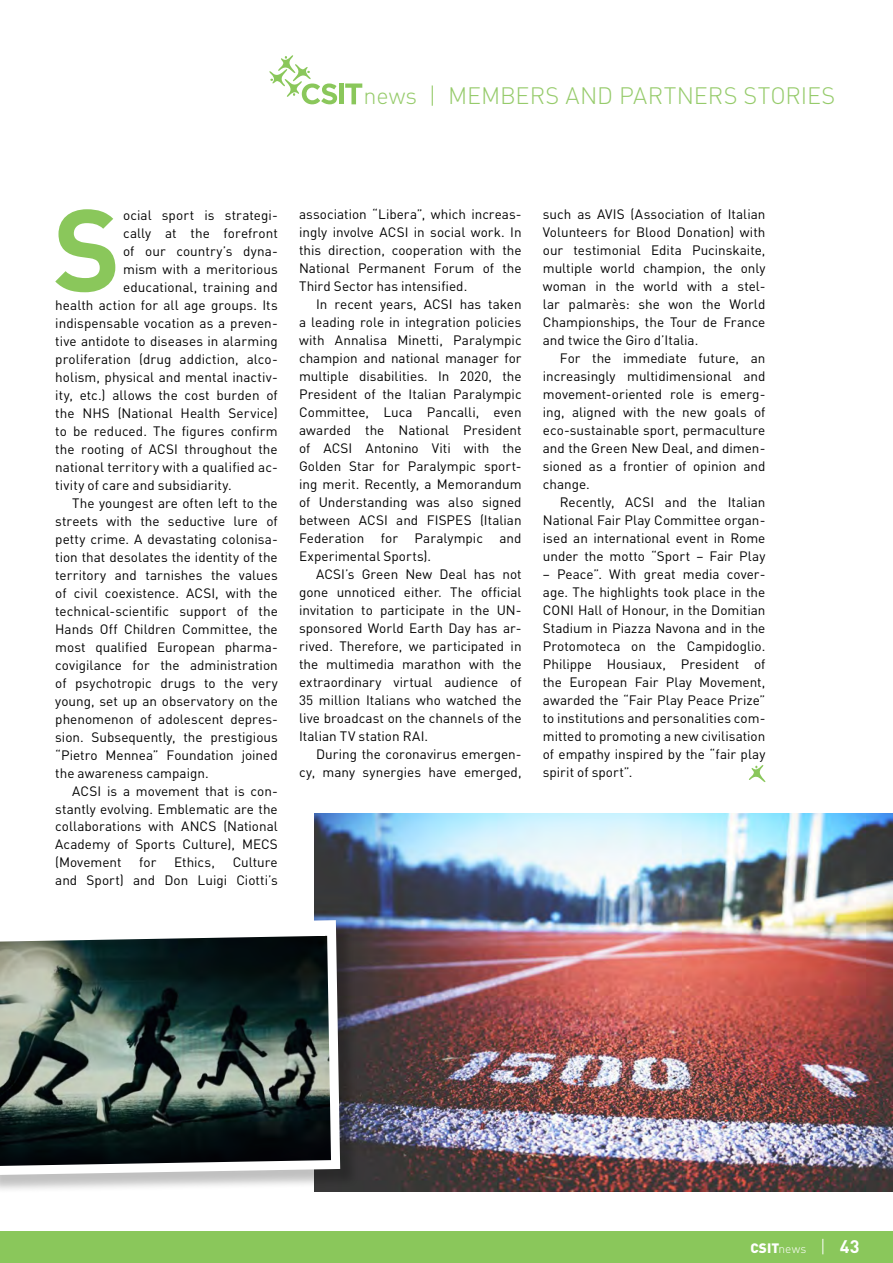
<style>
.page{position:relative;width:893px;height:1263px;background:#fff}
.page>*{position:absolute;margin:0;border:0;box-sizing:border-box;transform-origin:0 0}
.t1{font:700 114.6px "DIN Pro";color:#8ac75b}
.t2{font:300 23.55px "DIN Pro";color:#96cb6b}
.t3{font:13.5px/18px "DIN Pro";color:#000;text-align:justify}
.t4{font:900 13.5px "DIN Pro";color:#fff}
.s1{font-weight:300;font-size:12px}
.s2{font-weight:300;font-size:18px}
.s3{font-weight:700;font-size:18px}
</style>
<div class="page">
<div style="left:0;top:1231px;width:893px;height:32px;background:#8ac75b"></div>
<svg style="left:749px;top:765px;width:17px;height:17px"></svg>
<img style="left:315px;top:814px;width:578px;height:377px">
<svg style="left:269px;top:55px;width:68px;height:49px"></svg>
<svg style="left:345px;top:83px;width:17px;height:21px"></svg>
<hr style="left:339px;top:83px;width:4px;height:21px;background:#8ac75b">
<div style="left:0;top:922px;width:359px;height:271px;background:#000;opacity:.25"></div>
<svg style="left:0;top:915px;width:345px;height:265px"></svg>
<h2 class="t2" style="left:364px;top:80px;width:473px">news | MEMBERS AND PARTNERS STORIES</h2>
<h1 class="t1" style="left:53px;top:172px;width:69px">S</h1>
<p class="t3" style="left:123px;top:205px;width:156px">ocial sport is strategi-</p>
<p class="t3" style="left:123px;top:223px;width:156px">cally at the forefront</p>
<p class="t3" style="left:123px;top:241px;width:156px">of our country’s dyna-</p>
<p class="t3" style="left:123px;top:259px;width:156px">mism with a meritorious</p>
<p class="t3" style="left:123px;top:277px;width:156px">educational, training and</p>
<p class="t3" style="left:55px;top:295px;width:224px">health action for all age groups. Its</p>
<p class="t3" style="left:55px;top:313px;width:224px">indispensable vocation as a preven-</p>
<p class="t3" style="left:55px;top:331px;width:224px">tive antidote to diseases in alarming</p>
<p class="t3" style="left:55px;top:349px;width:224px">proliferation (drug addiction, alco-</p>
<p class="t3" style="left:55px;top:367px;width:224px">holism, physical and mental inactiv-</p>
<p class="t3" style="left:55px;top:385px;width:224px">ity, etc.) allows the cost burden of</p>
<p class="t3" style="left:55px;top:403px;width:224px">the NHS (National Health Service)</p>
<p class="t3" style="left:55px;top:421px;width:224px">to be reduced. The figures confirm</p>
<p class="t3" style="left:55px;top:439px;width:224px">the rooting of ACSI throughout the</p>
<p class="t3" style="left:55px;top:457px;width:224px">national territory with a qualified ac-</p>
<p class="t3" style="left:55px;top:475px;width:178px">tivity of care and subsidiarity.</p>
<p class="t3" style="left:72px;top:493px;width:207px">The youngest are often left to the</p>
<p class="t3" style="left:55px;top:511px;width:224px">streets with the seductive lure of</p>
<p class="t3" style="left:55px;top:529px;width:224px">petty crime. A devastating colonisa-</p>
<p class="t3" style="left:55px;top:547px;width:224px">tion that desolates the identity of the</p>
<p class="t3" style="left:55px;top:565px;width:224px">territory and tarnishes the values</p>
<p class="t3" style="left:55px;top:583px;width:224px">of civil coexistence. ACSI, with the</p>
<p class="t3" style="left:55px;top:601px;width:224px">technical-scientific support of the</p>
<p class="t3" style="left:55px;top:619px;width:224px">Hands Off Children Committee, the</p>
<p class="t3" style="left:55px;top:637px;width:224px">most qualified European pharma-</p>
<p class="t3" style="left:55px;top:655px;width:224px">covigilance for the administration</p>
<p class="t3" style="left:55px;top:673px;width:224px">of psychotropic drugs to the very</p>
<p class="t3" style="left:55px;top:691px;width:224px">young, set up an observatory on the</p>
<p class="t3" style="left:55px;top:709px;width:224px">phenomenon of adolescent depres-</p>
<p class="t3" style="left:55px;top:727px;width:224px">sion. Subsequently, the prestigious</p>
<p class="t3" style="left:55px;top:745px;width:224px">“Pietro Mennea” Foundation joined</p>
<p class="t3" style="left:55px;top:763px;width:155px">the awareness campaign.</p>
<p class="t3" style="left:72px;top:781px;width:207px">ACSI is a movement that is con-</p>
<p class="t3" style="left:55px;top:799px;width:224px">stantly evolving. Emblematic are the</p>
<p class="t3" style="left:55px;top:817px;width:224px">collaborations with ANCS (National</p>
<p class="t3" style="left:55px;top:835px;width:224px">Academy of Sports Culture), MECS</p>
<p class="t3" style="left:55px;top:853px;width:68px">(Movement</p>
<p class="t3" style="left:139px;top:853px;width:19px">for</p>
<p class="t3" style="left:174px;top:853px;width:42px">Ethics,</p>
<p class="t3" style="left:55px;top:853px;width:224px;text-align:right">Culture<br>and Sport) and Don Luigi Ciotti’s</p>
<p class="t3" style="left:299px;top:205px;width:224px">association “Libera”, which increas&shy;ingly involve ACSI in social work. In this direction, cooperation with the National Permanent Forum of the Third Sector has intensified.</p>
<p class="t3" style="left:299px;top:295px;width:224px;text-indent:17px">In recent years, ACSI has taken a leading role in integration policies with Annalisa Minetti, Paralympic champion and national manager for multiple disabilities. In 2020, the President of the Italian Paralympic Committee, Luca Pancalli, even awarded the National President of ACSI Antonino Viti with the Golden Star for Paralympic sport&shy;ing merit. Recently, a Memorandum of Understanding was also signed between ACSI and FISPES (Italian Federation for Paralympic and Experimental Sports).</p>
<p class="t3" style="left:299px;top:565px;width:224px;text-indent:17px">ACSI’s Green New Deal has not gone unnoticed either. The official invitation to participate in the UN&shy;sponsored World Earth Day has ar&shy;rived. Therefore, we participated in the multimedia marathon with the extraordinary virtual audience of 35 million Italians who watched the live broadcast on the channels of the Italian TV station RAI.</p>
<p class="t3" style="left:299px;top:745px;width:224px;text-align:right">During the coronavirus emergen&shy;cy, many synergies have emerged,</p>
<p class="t3" style="left:543px;top:205px;width:224px">such as AVIS (Association of Italian Volunteers for Blood Donation) with our testimonial Edita Pucinskaite, multiple world champion, the only woman in the world with a stel&shy;lar palmarès: she won the World Championships, the Tour de France and twice the Giro d’Italia.</p>
<p class="t3" style="left:543px;top:349px;width:224px;text-indent:17px">For the immediate future, an increasingly multidimensional and movement-oriented role is emerg&shy;ing, aligned with the new goals of eco-sustainable sport, permaculture and the Green New Deal, and dimen&shy;sioned as a frontier of opinion and change.</p>
<p class="t3" style="left:543px;top:493px;width:224px;text-indent:17px">Recently, ACSI and the Italian National Fair Play Committee organ&shy;ised an international event in Rome under the motto “Sport – Fair Play</p>
<p class="t3" style="left:543px;top:565px;width:224px">– Peace”. With great media cover&shy;age. The highlights took place in the CONI Hall of Honour, in the Domitian Stadium in Piazza Navona and in the Protomoteca on the Campidoglio.<br>Philippe Housiaux, President of the European Fair Play Movement, awarded the “Fair Play Peace Prize” to institutions and personalities com&shy;mitted to promoting a new civilisation of empathy inspired by the “fair play spirit of sport”.</p>
<p class="t4" style="left:750px;top:1239px;width:111px">CSIT<span class="s1">news</span> <span class="s2">|</span> <span class="s3">43</span></p>
</div>
